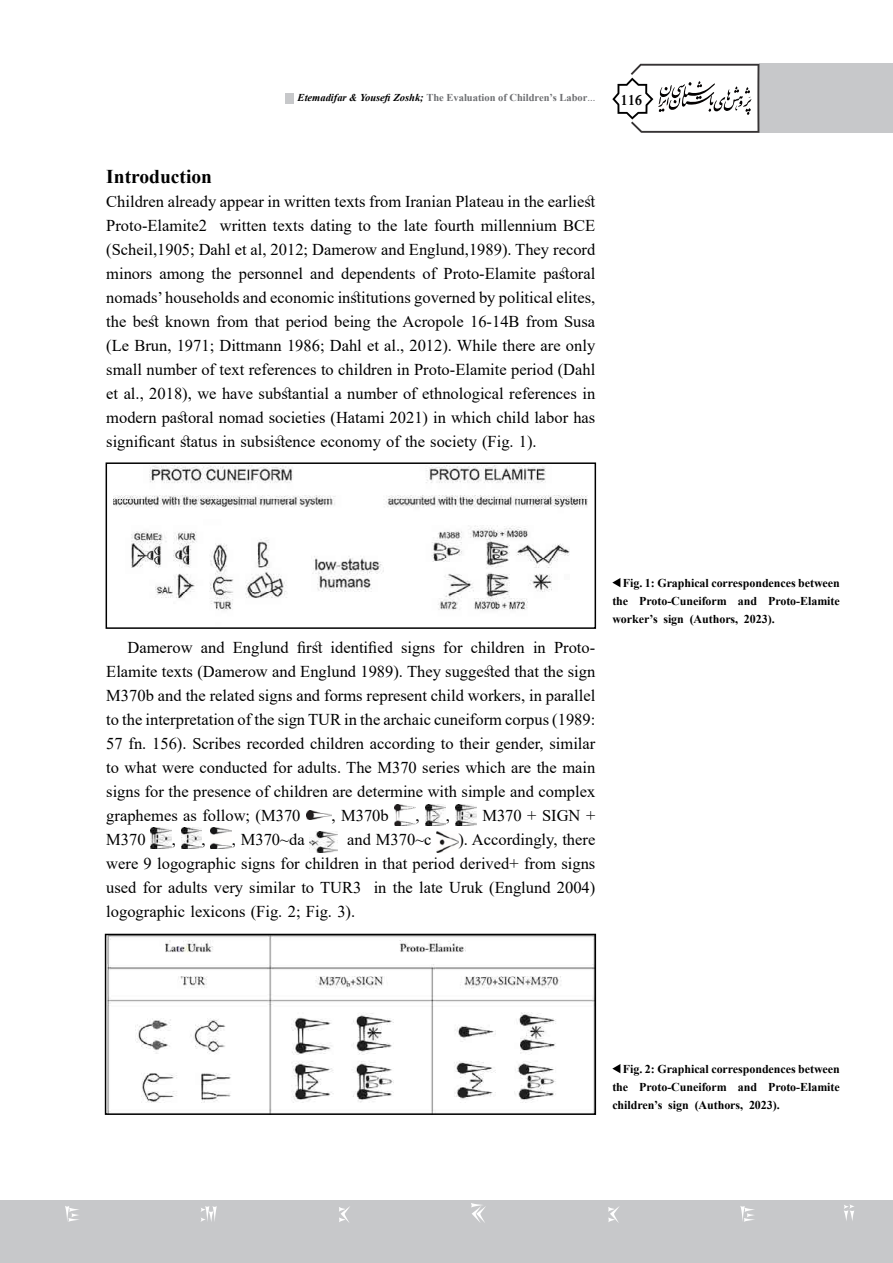
<style>
.page{position:relative;width:893px;height:1263px;background:#fff}
.page>*{position:absolute;margin:0;border:0;box-sizing:border-box;transform-origin:0 0}
.t1{font:700 19.5px "Times New Roman";color:#000}
.t2{font:16.5px/24px "Times New Roman";color:#000;text-align:right}
.t3{font:700 15.75px "w Mitra";color:#000}
.t4{font:700 12px/18px "Times New Roman";letter-spacing:-.005em;color:#000;text-align:right}
.t5{font:700 10.5px "Times New Roman";color:#6d6e71}
.s1{font-style:italic;color:#000}
.s2{font-weight:400}
</style>
<div class="page">
<div style="left:759px;top:64px;width:134px;height:69px;background:#c7c8ca"></div>
<svg style="left:612px;top:64px;width:147px;height:69px"></svg>
<div style="left:0;top:1200px;width:893px;height:63px;background:#c7c8ca"></div>
<svg style="left:65px;top:1203px;width:789px;height:20px"></svg>
<div style="left:285px;top:93px;width:9px;height:10px;background:#c7c8ca"></div>
<svg style="left:612px;top:578px;width:8px;height:9px"></svg>
<svg style="left:612px;top:1064px;width:8px;height:9px"></svg>
<img style="left:114px;top:466px;width:474px;height:144px">
<div style="left:106px;top:462px;width:490px;height:167px;border:2px solid #000"></div>
<img style="left:306px;top:810px;width:26px;height:9px">
<img style="left:395px;top:805px;width:21px;height:21px">
<img style="left:425px;top:805px;width:21px;height:21px">
<img style="left:456px;top:805px;width:21px;height:21px">
<img style="left:151px;top:828px;width:21px;height:21px">
<img style="left:181px;top:828px;width:21px;height:21px">
<img style="left:211px;top:828px;width:21px;height:21px">
<img style="left:310px;top:831px;width:28px;height:21px">
<img style="left:437px;top:831px;width:21px;height:21px">
<img style="left:108px;top:937px;width:485px;height:175px">
<div style="left:105px;top:934px;width:491px;height:181px;border:2px solid #000"></div>
<p class="t5" style="left:298px;top:90px;width:299px"><span class="s1">Etemadifar &amp; YousefiZoshk;</span> The Evaluation of Children s’ Labor<span class="s2">...</span></p>
<p class="t3" style="left:621px;top:90px;width:23px">116</p>
<p class="t1" style="left:106px;top:163px;width:107px">Introduction</p>
<p class="t2" style="left:106px;top:189px;width:491px">Children already appear in written texts from Iranian Plateau in the earliest written texts dating to the late fourth millennium BCE</p>
<p class="t2" style="left:106px;top:213px;width:490px;text-align:left">Proto-Elamite2<br>(Scheil,1905; Dahl et al, 2012; Damerow and Englund,1989 .) They record minors among the personnel and dependents of Proto-Elamite pastoral nomads’households and economic institutions governed by political elites, the best known from that period being the Acropole 16-14B from Susa (Le Brun, 1971; Dittmann 1986; Dahl et al., 2012 .) While there are only small number of text references to children in Proto-Elamite period (Dahl et al., 2018 ,) we have substantial a number of ethnological references in modern pastoral nomad societies (Hatami 2021) in which child labor has significant status in subsistence economy of the society ( F i g .(1.</p>
<p class="t2" style="left:201px;top:634px;width:25px">and</p>
<p class="t2" style="left:233px;top:634px;width:57px">Englund</p>
<p class="t2" style="left:297px;top:634px;width:27px">first</p>
<p class="t2" style="left:331px;top:634px;width:64px">identified</p>
<p class="t2" style="left:401px;top:634px;width:35px">signs</p>
<p class="t2" style="left:471px;top:634px;width:56px">children</p>
<p class="t2" style="left:533px;top:634px;width:14px">in</p>
<p class="t2" style="left:443px;top:634px;width:21px">for</p>
<p class="t2" style="left:128px;top:634px;width:67px">Damerow</p>
<p class="t2" style="left:106px;top:682px;width:491px">M370b and the related signs and forms represent child workers in, parallel to the interpretation of the sign TUR in the archaic cuneiform corpus )1989:<br>57 fn. 156 .) Scribes recorded children according to their gender, similar to what were conducted for adults. The M370 series which are the main signs for the presence of children are determine with simple and complex M370 + SIGN +</p>
<p class="t2" style="left:446px;top:802px;width:6px">,</p>
<p class="t2" style="left:554px;top:634px;width:43px">Proto-</p>
<p class="t2" style="left:106px;top:658px;width:490px">Elamite texts (Damerow and Englund 1989 .) They suggested that the sign</p>
<p class="t2" style="left:332px;top:802px;width:59px">M, 370b</p>
<p class="t2" style="left:106px;top:802px;width:196px">graphemes as follow; (M370</p>
<p class="t2" style="left:416px;top:802px;width:6px">,</p>
<p class="t2" style="left:232px;top:826px;width:74px">M, 370~da</p>
<p class="t2" style="left:347px;top:826px;width:86px">and M370 c~</p>
<p class="t2" style="left:458px;top:826px;width:138px">). Accordingly, there</p>
<p class="t2" style="left:106px;top:826px;width:41px">M370</p>
<p class="t2" style="left:106px;top:850px;width:490px">were 9 logographic signs for children in that period derived+ from signs</p>
<p class="t2" style="left:374px;top:874px;width:223px">in the late Uruk (Englund 2004(</p>
<p class="t2" style="left:172px;top:826px;width:6px">,</p>
<p class="t2" style="left:202px;top:826px;width:6px">,</p>
<p class="t2" style="left:106px;top:874px;width:256px;text-align:left">used for adults very similar to TUR3 logographic lexicons ( F i g 2. ; F i g . (3.</p>
<p class="t4" style="left:623px;top:574px;width:218px">Fig. 1: Graphical correspondences between<br>Proto-Elamite</p>
<p class="t4" style="left:639px;top:592px;width:89px">Proto-Cuneiform</p>
<p class="t4" style="left:612px;top:592px;width:17px">the</p>
<p class="t4" style="left:738px;top:592px;width:21px">and</p>
<p class="t4" style="left:663px;top:610px;width:22px">sign</p>
<p class="t4" style="left:612px;top:610px;width:47px">worker s’</p>
<p class="t4" style="left:690px;top:610px;width:50px">(Authors,</p>
<p class="t4" style="left:744px;top:610px;width:32px">2023 .(</p>
<p class="t4" style="left:623px;top:1060px;width:218px">Fig. 2: Graphical correspondences between<br>Proto-Elamite</p>
<p class="t4" style="left:639px;top:1078px;width:89px">Proto-Cuneiform</p>
<p class="t4" style="left:612px;top:1078px;width:17px">the</p>
<p class="t4" style="left:738px;top:1078px;width:21px">and</p>
<p class="t4" style="left:612px;top:1096px;width:52px">children s’</p>
<p class="t4" style="left:668px;top:1096px;width:22px">sign</p>
<p class="t4" style="left:695px;top:1096px;width:50px">(Authors,</p>
<p class="t4" style="left:749px;top:1096px;width:32px">2023 .(</p>
</div>
